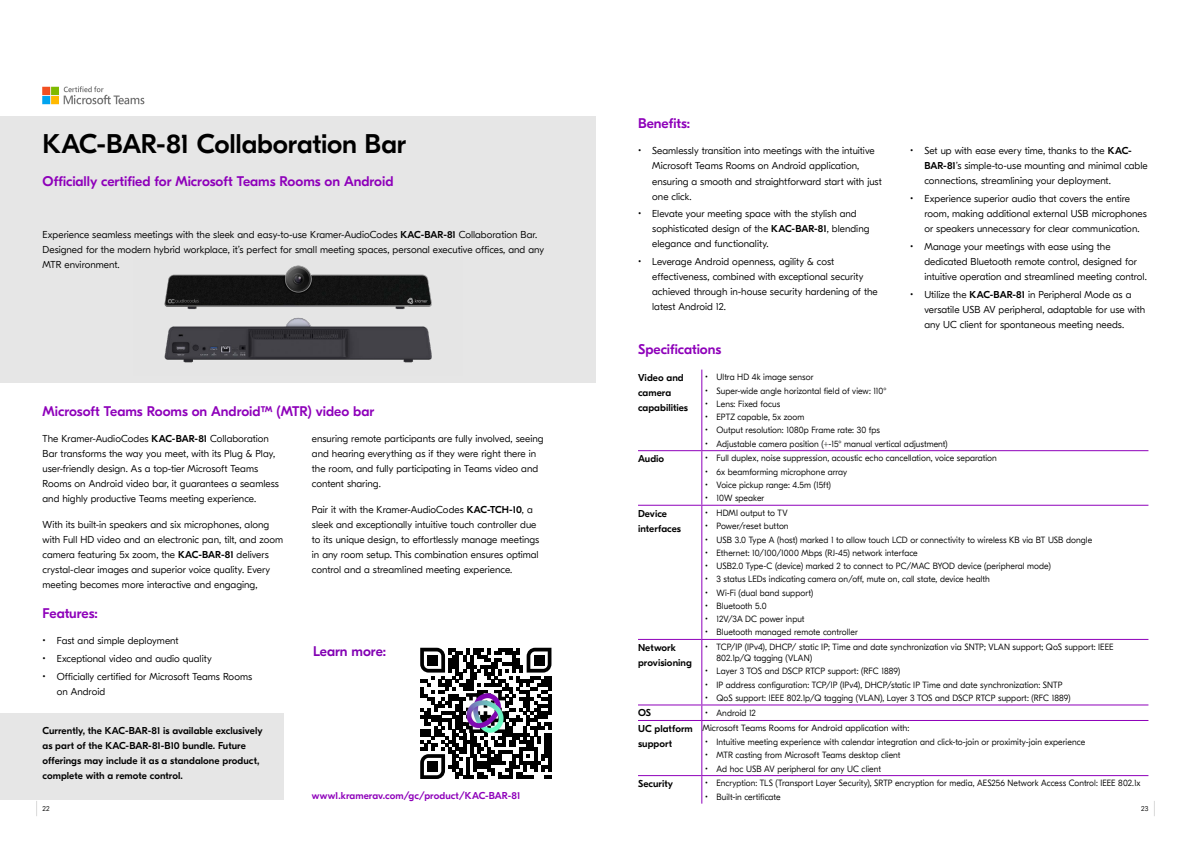
<style>
.page{position:relative;width:1191px;height:842px;background:#fff}
.page>*{position:absolute;margin:0;border:0;box-sizing:border-box;transform-origin:0 0}
.t1{font:500 27px "GT Eesti Display";letter-spacing:-.01em;color:#000}
.t2{font:500 14px "GT Eesti Display";letter-spacing:-.005em;color:#8e00ba}
.t3{font:500 14px "GT Eesti Display";color:#8200b3}
.t4{font:300 10px/15px "GT Eesti Display";color:#000}
.t5{font:500 10px/15px "GT Eesti Display";letter-spacing:.005em;color:#000}
.t6{font:500 10px "GT Eesti Display";letter-spacing:.005em;color:#8e00ba}
.t7{font:300 9px/11px "GT Eesti Display";letter-spacing:.005em;color:#000;scale:.96 1}
.t8{font:300 9px "GT Eesti Display";letter-spacing:.005em;color:#000;scale:.95 1}
.t9{font:300 9px "GT Eesti Display";letter-spacing:.005em;color:#000}
.t10{font:300 7px "GT Eesti Display";color:#000}
.s1{font-weight:500}
</style>
<div class="page">
<svg style="left:1154px;top:801px;width:1px;height:15px"></svg>
<svg style="left:36px;top:801px;width:1px;height:15px"></svg>
<div style="left:0;top:713px;width:283px;height:86px;background:#e6e6e6"></div>
<div style="left:0;top:116px;width:595px;height:267px;background:#e6e6e6"></div>
<img style="left:164px;top:265px;width:268px;height:98px">
<hr style="left:638px;top:450px;width:64px;height:1px;background:#8e00ba">
<hr style="left:702px;top:450px;width:446px;height:1px;background:#8e00ba">
<hr style="left:638px;top:505px;width:64px;height:1px;background:#8e00ba">
<hr style="left:702px;top:505px;width:446px;height:1px;background:#8e00ba">
<hr style="left:638px;top:639px;width:64px;height:1px;background:#8e00ba">
<hr style="left:702px;top:639px;width:446px;height:1px;background:#8e00ba">
<hr style="left:638px;top:704px;width:64px;height:1px;background:#8e00ba">
<hr style="left:702px;top:704px;width:446px;height:1px;background:#8e00ba">
<hr style="left:638px;top:720px;width:64px;height:1px;background:#8e00ba">
<hr style="left:702px;top:720px;width:446px;height:1px;background:#8e00ba">
<hr style="left:638px;top:775px;width:64px;height:1px;background:#8e00ba">
<hr style="left:702px;top:775px;width:446px;height:1px;background:#8e00ba">
<hr style="left:701px;top:370px;width:1px;height:80px;background:#8e00ba">
<hr style="left:701px;top:451px;width:1px;height:54px;background:#8e00ba">
<hr style="left:701px;top:506px;width:1px;height:133px;background:#8e00ba">
<hr style="left:701px;top:640px;width:1px;height:64px;background:#8e00ba">
<svg style="left:701px;top:705px;width:1px;height:15px"></svg>
<hr style="left:701px;top:721px;width:1px;height:54px;background:#8e00ba">
<svg style="left:701px;top:776px;width:1px;height:28px"></svg>
<svg style="left:420px;top:648px;width:131px;height:131px"></svg>
<div style="left:427px;top:655px;width:11px;height:10px;background:#000"></div>
<div style="left:534px;top:655px;width:10px;height:10px;background:#000"></div>
<div style="left:427px;top:761px;width:11px;height:11px;background:#000"></div>
<img style="left:467px;top:694px;width:38px;height:39px">
<img style="left:43px;top:86px;width:102px;height:19px">
<h1 class="t1" style="left:43px;top:130px;width:365px">KAC-BAR-81 Collaboration Bar</h1>
<h2 class="t2" style="left:43px;top:173px;width:352px">Officially certified for Microsoft Teams Rooms on Android</h2>
<p class="t4" style="left:43px;top:228px;width:503px">Experience seamless meetings with the sleek and easy-to-use Kramer-AudioCodes <span class="s1">KAC-BAR-81</span> Collaboration Bar.<br>Designed for the modern hybrid workplace, it’s perfect for small meeting spaces, personal executive offices, and any<br>MTR environment.</p>
<h2 class="t2" style="left:43px;top:403px;width:333px">Microsoft Teams Rooms on Android™ (MTR) video bar</h2>
<p class="t4" style="left:43px;top:431px;width:238px">The Kramer-AudioCodes <span class="s1">KAC-BAR-81</span> Collaboration Bar transforms the way you meet, with its Plug &amp; Play, user-friendly design. As a top-tier Microsoft Teams Rooms on Android video bar, it guarantees a seamless and highly productive Teams meeting experience.</p>
<p class="t4" style="left:43px;top:518px;width:242px">With its built-in speakers and six microphones, along with Full HD video and an electronic pan, tilt, and zoom camera featuring 5x zoom, the <span class="s1">KAC-BAR-81</span> delivers crystal-clear images and superior voice quality. Every meeting becomes more interactive and engaging,</p>
<p class="t4" style="left:312px;top:431px;width:233px">ensuring remote participants are fully involved, seeing and hearing everything as if they were right there in the room, and fully participating in Teams video and content sharing.</p>
<p class="t4" style="left:312px;top:503px;width:229px">Pair it with the Kramer-AudioCodes <span class="s1">KAC-TCH-10</span>, a sleek and exceptionally intuitive touch controller due to its unique design, to effortlessly manage meetings in any room setup. This combination ensures optimal control and a streamlined meeting experience.</p>
<h2 class="t2" style="left:43px;top:605px;width:57px">Features:</h2>
<p class="t4" style="left:43px;top:633px;width:138px">• Fast and simple deployment</p>
<p class="t4" style="left:43px;top:651px;width:171px">• Exceptional video and audio quality</p>
<p class="t4" style="left:57px;top:669px;width:197px;text-indent:-14px">• Officially certified for Microsoft Teams Rooms on Android</p>
<p class="t5" style="left:43px;top:723px;width:222px">Currently, the KAC-BAR-81 is available exclusively as part of the KAC-BAR-81-B10 bundle. Future offerings may include it as a standalone product, complete with a remote control.</p>
<h2 class="t3" style="left:313px;top:644px;width:75px">Learn more:</h2>
<p class="t6" style="left:312px;top:791px;width:210px">www1.kramerav.com/gc/product/KAC-BAR-81</p>
<h2 class="t2" style="left:638px;top:116px;width:54px">Benefits:</h2>
<p class="t4" style="left:652px;top:144px;width:231px;text-indent:-14px">• Seamlessly transition into meetings with the intuitive Microsoft Teams Rooms on Android application, ensuring a smooth and straightforward start with just one click.</p>
<p class="t4" style="left:652px;top:207px;width:219px;text-indent:-14px">• Elevate your meeting space with the stylish and sophisticated design of the <span class="s1">KAC-BAR-81</span>, blending elegance and functionality.</p>
<p class="t4" style="left:652px;top:254px;width:227px;text-indent:-14px">• Leverage Android openness, agility &amp; cost effectiveness, combined with exceptional security achieved through in-house security hardening of the latest Android 12.</p>
<p class="t4" style="left:924px;top:144px;width:225px;text-indent:-14px">• Set up with ease every time, thanks to the <span class="s1">KAC-<br>BAR-81</span>’s simple-to-use mounting and minimal cable connections, streamlining your deployment.</p>
<p class="t4" style="left:924px;top:192px;width:224px;text-indent:-14px">• Experience superior audio that covers the entire room, making additional external USB microphones or speakers unnecessary for clear communication.</p>
<p class="t4" style="left:924px;top:239px;width:224px;text-indent:-14px">• Manage your meetings with ease using the dedicated Bluetooth remote control, designed for intuitive operation and streamlined meeting control.</p>
<p class="t4" style="left:924px;top:287px;width:222px;text-indent:-14px">• Utilize the <span class="s1">KAC-BAR-81</span> in Peripheral Mode as a versatile USB AV peripheral, adaptable for use with any UC client for spontaneous meeting needs.</p>
<h2 class="t2" style="left:638px;top:342px;width:85px">Specifications</h2>
<p class="t5" style="left:638px;top:370px;width:52px">Video and camera capabilities</p>
<p class="t7" style="left:705px;top:372px;width:114px">• Ultra HD 4k image sensor</p>
<p class="t7" style="left:705px;top:385px;width:190px">• Super-wide angle horizontal field of view: 110°</p>
<p class="t7" style="left:705px;top:398px;width:80px">• Lens: Fixed focus</p>
<p class="t7" style="left:705px;top:412px;width:105px">• EPTZ capable, 5x zoom</p>
<p class="t7" style="left:705px;top:425px;width:184px">• Output resolution: 1080p Frame rate: 30 fps</p>
<p class="t7" style="left:705px;top:438px;width:254px">• Adjustable camera position (+-15° manual vertical adjustment)</p>
<p class="t5" style="left:638px;top:451px;width:28px">Audio</p>
<p class="t7" style="left:705px;top:453px;width:305px">• Full duplex, noise suppression, acoustic echo cancellation, voice separation</p>
<p class="t7" style="left:705px;top:466px;width:150px">• 6x beamforming microphone array</p>
<p class="t7" style="left:705px;top:480px;width:132px">• Voice pickup range: 4.5m (15ft)</p>
<p class="t7" style="left:705px;top:493px;width:63px">• 10W speaker</p>
<p class="t5" style="left:638px;top:506px;width:45px">Device interfaces</p>
<p class="t7" style="left:705px;top:508px;width:87px">• HDMI output to TV</p>
<p class="t7" style="left:705px;top:521px;width:88px">• Power/reset button</p>
<p class="t7" style="left:705px;top:534px;width:405px">• USB 3.0 Type A (host) marked 1 to allow touch LCD or connectivity to wireless KB via BT USB dongle</p>
<p class="t7" style="left:705px;top:547px;width:223px">• Ethernet: 10/100/1000 Mbps (RJ-45) network interface</p>
<p class="t7" style="left:705px;top:561px;width:362px">• USB2.0 Type-C (device) marked 2 to connect to PC/MAC BYOD device (peripheral mode)</p>
<p class="t7" style="left:705px;top:574px;width:298px">• 3 status LEDs indicating camera on/off, mute on, call state, device health</p>
<p class="t7" style="left:705px;top:587px;width:114px">• Wi-Fi (dual band support)</p>
<p class="t7" style="left:705px;top:600px;width:66px">• Bluetooth 5.0</p>
<p class="t7" style="left:705px;top:614px;width:105px">• 12V/3A DC power input</p>
<p class="t7" style="left:705px;top:627px;width:160px">• Bluetooth managed remote controller</p>
<p class="t5" style="left:638px;top:640px;width:55px">Network provisioning</p>
<p class="t7" style="left:716px;top:642px;width:415px;text-indent:-11px">• TCP/IP (IPv4), DHCP/ static IP; Time and date synchronization via SNTP; VLAN support; QoS support: IEEE<br>802.1p/Q tagging (VLAN)</p>
<p class="t7" style="left:705px;top:666px;width:205px">• Layer 3 TOS and DSCP RTCP support: (RFC 1889)</p>
<p class="t7" style="left:705px;top:679px;width:374px">• IP address configuration: TCP/IP (IPv4), DHCP/static IP Time and date synchronization: SNTP</p>
<p class="t7" style="left:705px;top:693px;width:382px">• QoS support: IEEE 802.1p/Q tagging (VLAN), Layer 3 TOS and DSCP RTCP support: (RFC 1889)</p>
<p class="t5" style="left:638px;top:706px;width:15px">OS</p>
<p class="t7" style="left:705px;top:707px;width:54px">• Android 12</p>
<p class="t5" style="left:638px;top:721px;width:56px">UC platform support</p>
<p class="t9" style="left:702px;top:723px;width:208px">Microsoft Teams Rooms for Android application with:</p>
<p class="t7" style="left:705px;top:737px;width:397px">• Intuitive meeting experience with calendar integration and click-to-join or proximity-join experience</p>
<p class="t7" style="left:705px;top:750px;width:205px">• MTR casting from Microsoft Teams desktop client</p>
<p class="t7" style="left:705px;top:763px;width:185px">• Ad hoc USB AV peripheral for any UC client</p>
<p class="t5" style="left:638px;top:776px;width:37px">Security</p>
<p class="t8" style="left:705px;top:778px;width:460px">• Encryption: TLS (Transport Layer Security), SRTP encryption for media, AES256 Network Access Control: IEEE 802.1x</p>
<p class="t7" style="left:705px;top:791px;width:80px">• Built-in certificate</p>
<p class="t10" style="left:43px;top:805px;width:9px">22</p>
<p class="t10" style="left:1141px;top:805px;width:9px">23</p>
</div>
